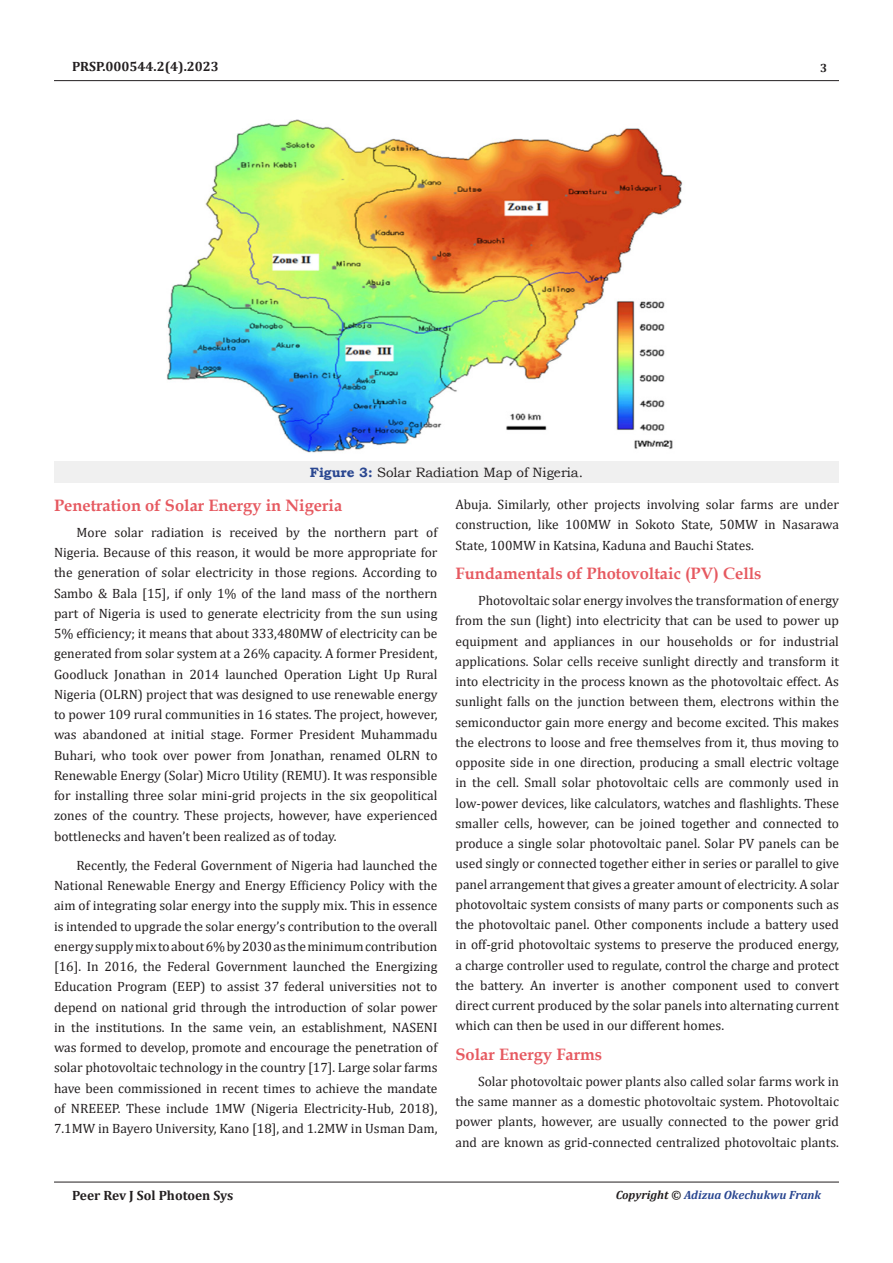
<style>
.page{position:relative;width:893px;height:1263px;background:#fff}
.page>*{position:absolute;margin:0;border:0;box-sizing:border-box;transform-origin:0 0}
.t1{font:700 16.5px "Book Antiqua";color:#e65960}
.t2{font:13.5px/20.2px "Cambria";color:#231f20;text-align:justify}
.t3{font:700 13.5px "Cambria";color:#231f20}
.t4{font:13.5px "Bookman Old Style";color:#231f20}
.t5{font:italic 700 12px "Cambria";color:#2a4791}
.t6{font:700 12px "Cambria";color:#231f20}
.s1{font-weight:700;color:#2a4791}
.s2{color:#231f20}
</style>
<div class="page">
<hr style="left:54px;top:80px;width:785px;height:1px;background:#231f20">
<hr style="left:54px;top:1182px;width:785px;height:1px;background:#231f20">
<div style="left:54px;top:461px;width:785px;height:22px;background:#f0f0f0"></div>
<img style="left:167px;top:119px;width:516px;height:334px">
<p class="t3" style="left:72px;top:57px;width:148px">PRSP.000544.2(4).2023</p>
<p class="t6" style="left:820px;top:60px;width:9px">3</p>
<p class="t4" style="left:310px;top:464px;width:275px"><span class="s1">Figure 3:</span> Solar Radiation Map of Nigeria.</p>
<p class="t1" style="left:54px;top:494px;width:290px">Penetration of Solar Energy in Nigeria</p>
<p class="t2" style="left:54px;top:522px;width:385px;text-indent:22px">More solar radiation is received by the northern part of Nigeria. Because of this reason, it would be more appropriate for the generation of solar electricity in those regions. According to Sambo &amp; Bala [15], if only 1% of the land mass of the northern part of Nigeria is used to generate electricity from the sun using 5% efficiency; it means that about 333,480MW of electricity can be generated from solar system at a 26% capacity. A former President, Goodluck Jonathan in 2014 launched Operation Light Up Rural Nigeria (OLRN) project that was designed to use renewable energy to power 109 rural communities in 16 states. The project, however, was abandoned at initial stage. Former President Muhammadu Buhari, who took over power from Jonathan, renamed OLRN to Renewable Energy (Solar) Micro Utility (REMU). It was responsible for installing three solar mini-grid projects in the six geopolitical zones of the country. These projects, however, have experienced bottlenecks and haven’t been realized as of today.</p>
<p class="t2" style="left:54px;top:855px;width:385px;text-indent:22px">Recently, the Federal Government of Nigeria had launched the National Renewable Energy and Energy Efficiency Policy with the aim of integrating solar energy into the supply mix. This in essence is intended to upgrade the solar energy’s contribution to the overall energy supply mix to about 6% by 2030 as the minimum contribution [16]. In 2016, the Federal Government launched the Energizing Education Program (EEP) to assist 37 federal universities not to depend on national grid through the introduction of solar power in the institutions. In the same vein, an establishment, NASENI was formed to develop, promote and encourage the penetration of solar photovoltaic technology in the country [17]. Large solar farms have been commissioned in recent times to achieve the mandate of NREEEP. These include 1MW (Nigeria Electricity-Hub, 2018), 7.1MW in Bayero University, Kano [18], and 1.2MW in Usman Dam,</p>
<p class="t2" style="left:455px;top:494px;width:385px">Abuja. Similarly, other projects involving solar farms are under construction, like 100MW in Sokoto State, 50MW in Nasarawa State, 100MW in Katsina, Kaduna and Bauchi States.</p>
<p class="t1" style="left:455px;top:562px;width:308px">Fundamentals of Photovoltaic (PV) Cells</p>
<p class="t2" style="left:455px;top:590px;width:385px;text-indent:22px">Photovoltaic solar energy involves the transformation of energy from the sun (light) into electricity that can be used to power up equipment and appliances in our households or for industrial applications. Solar cells receive sunlight directly and transform it into electricity in the process known as the photovoltaic effect. As sunlight falls on the junction between them, electrons within the semiconductor gain more energy and become excited. This makes the electrons to loose and free themselves from it, thus moving to opposite side in one direction, producing a small electric voltage in the cell. Small solar photovoltaic cells are commonly used in low-power devices, like calculators, watches and flashlights. These smaller cells, however, can be joined together and connected to produce a single solar photovoltaic panel. Solar PV panels can be used singly or connected together either in series or parallel to give panel arrangement that gives a greater amount of electricity. A solar photovoltaic system consists of many parts or components such as the photovoltaic panel. Other components include a battery used in off-grid photovoltaic systems to preserve the produced energy, a charge controller used to regulate, control the charge and protect the battery. An inverter is another component used to convert direct current produced by the solar panels into alternating current which can then be used in our different homes.</p>
<p class="t1" style="left:455px;top:1043px;width:148px">Solar Energy Farms</p>
<p class="t2" style="left:455px;top:1071px;width:385px;text-indent:22px">Solar photovoltaic power plants also called solar farms work in the same manner as a domestic photovoltaic system. Photovoltaic power plants, however, are usually connected to the power grid and are known as grid-connected centralized photovoltaic plants.</p>
<p class="t3" style="left:72px;top:1185px;width:163px">Peer Rev J Sol Photoen Sys</p>
<p class="t5" style="left:616px;top:1186px;width:207px"><span class="s2">Copyright ©</span> Adizua Okechukwu Frank</p>
</div>
